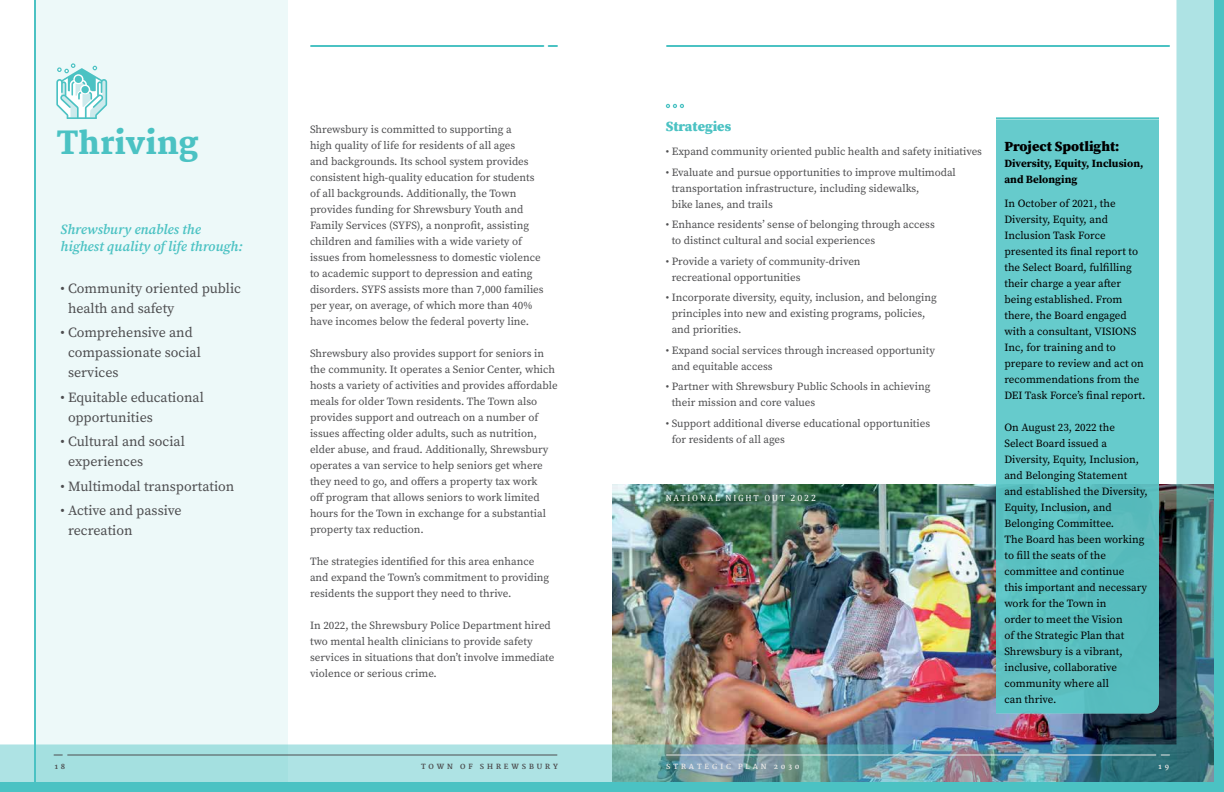
<style>
.page{position:relative;width:1224px;height:792px;background:#fff}
.page>*{position:absolute;margin:0;border:0;box-sizing:border-box;transform-origin:0 0}
.t1{font:800 31px "Martel";color:#4bc2c3}
.t2{font:14px/20px "Source Serif Pro";color:#4d4d4f}
.t3{font:italic 600 14px/17px "Source Serif Pro";color:#4bc2c3}
.t4{font:900 14px "Source Serif Pro";color:#000}
.t5{font:900 14px "Source Serif Pro";color:#4bc2c3}
.t6{font:11px/16px "Source Serif Pro";color:#4d4d4f}
.t7{font:11px/16px "Source Serif Pro";color:#000}
.t8{font:700 11px/16px "Source Serif Pro";color:#000}
.t9{font:9px "Cambria";letter-spacing:.2em;color:#fff}
.t10{font:800 7px "Martel";letter-spacing:.41em;color:#e6e6e5}
.t11{font:800 7px "Martel";letter-spacing:.41em;color:#4d4d4f}
</style>
<div class="page">
<svg style="left:0;top:0;width:612px;height:783px"></svg>
<div style="left:0;top:783px;width:612px;height:9px;background:#4bc2c3"></div>
<hr style="left:68px;top:755px;width:489px;height:1px;background:#4d4d4f">
<img style="left:612px;top:0;width:603px;height:783px">
<div style="left:1215px;top:0;width:9px;height:792px;background:#4bc2c3"></div>
<div style="left:612px;top:783px;width:612px;height:9px;background:#4bc2c3"></div>
<div style="left:657px;top:485px;width:168px;height:26px;background:#000;opacity:.75"></div>
<hr style="left:666px;top:755px;width:490px;height:1px;background:#e6e6e5">
<h1 class="t1" style="left:56px;top:126px;width:143px">Thriving</h1>
<p class="t3" style="left:60px;top:221px;width:184px">Shrewsbury enables the highest quality of life through:</p>
<p class="t2" style="left:68px;top:278px;width:174px;text-indent:-8px">• Community oriented public health and safety</p>
<p class="t2" style="left:68px;top:323px;width:134px;text-indent:-8px">• Comprehensive and compassionate social services</p>
<p class="t2" style="left:68px;top:387px;width:137px;text-indent:-8px">• Equitable educational opportunities</p>
<p class="t2" style="left:68px;top:432px;width:118px;text-indent:-8px">• Cultural and social experiences</p>
<p class="t2" style="left:60px;top:476px;width:175px">• Multimodal transportation</p>
<p class="t2" style="left:68px;top:501px;width:115px;text-indent:-8px">• Active and passive recreation</p>
<p class="t6" style="left:310px;top:122px;width:235px">Shrewsbury is committed to supporting a<br>high quality of life for residents of all ages<br>and backgrounds. Its school system provides consistent high-quality education for students of all backgrounds. Additionally, the Town provides funding for Shrewsbury Youth and Family Services (SYFS), a nonprofit, assisting children and families with a wide variety of issues from homelessness to domestic violence to academic support to depression and eating disorders. SYFS assists more than 7,000 families per year, on average, of which more than 40% have incomes below the federal poverty line.</p>
<p class="t6" style="left:310px;top:346px;width:249px">Shrewsbury also provides support for seniors in the community. It operates a Senior Center, which hosts a variety of activities and provides affordable meals for older Town residents. The Town also provides support and outreach on a number of issues affecting older adults, such as nutrition, elder abuse, and fraud. Additionally, Shrewsbury operates a van service to help seniors get where they need to go, and offers a property tax work<br>off program that allows seniors to work limited hours for the Town in exchange for a substantial property tax reduction.</p>
<p class="t6" style="left:310px;top:554px;width:241px">The strategies identified for this area enhance and expand the Town’s commitment to providing residents the support they need to thrive.</p>
<p class="t6" style="left:310px;top:618px;width:246px">In 2022, the Shrewsbury Police Department hired two mental health clinicians to provide safety services in situations that don’t involve immediate violence or serious crime.</p>
<p class="t11" style="left:55px;top:763px;width:12px">1 8</p>
<p class="t11" style="left:421px;top:763px;width:138px">TOWN OF SHREWSBURY</p>
<p class="t5" style="left:666px;top:117px;width:67px">Strategies</p>
<p class="t6" style="left:666px;top:143px;width:318px">• Expand community oriented public health and safety initiatives</p>
<p class="t6" style="left:672px;top:164px;width:286px;text-indent:-6px">• Evaluate and pursue opportunities to improve multimodal transportation infrastructure, including sidewalks,<br>bike lanes, and trails</p>
<p class="t6" style="left:672px;top:216px;width:265px;text-indent:-6px">• Enhance residents’ sense of belonging through access to distinct cultural and social experiences</p>
<p class="t6" style="left:672px;top:253px;width:190px;text-indent:-6px">• Provide a variety of community-driven recreational opportunities</p>
<p class="t6" style="left:672px;top:289px;width:267px;text-indent:-6px">• Incorporate diversity, equity, inclusion, and belonging principles into new and existing programs, policies, and priorities.</p>
<p class="t6" style="left:672px;top:342px;width:265px;text-indent:-6px">• Expand social services through increased opportunity and equitable access</p>
<p class="t6" style="left:672px;top:379px;width:260px;text-indent:-6px">• Partner with Shrewsbury Public Schools in achieving their mission and core values</p>
<p class="t6" style="left:672px;top:415px;width:260px;text-indent:-6px">• Support additional diverse educational opportunities for residents of all ages</p>
<p class="t9" style="left:666px;top:492px;width:152px">NATIONAL NIGHT OUT 2022</p>
<p class="t4" style="left:1004px;top:136px;width:117px">Project Spotlight:</p>
<p class="t8" style="left:1004px;top:155px;width:140px">Diversity, Equity, Inclusion, and Belonging</p>
<p class="t7" style="left:1004px;top:195px;width:142px">In October of 2021, the<br>Diversity, Equity, and<br>Inclusion Task Force presented its final report to the Select Board, fulfilling their charge a year after being established. From there, the Board engaged with a consultant, VISIONS<br>Inc, for training and to prepare to review and act on recommendations from the<br>DEI Task Force’s final report.</p>
<p class="t7" style="left:1004px;top:419px;width:145px">On August 23, 2022 the<br>Select Board issued a<br>Diversity, Equity, Inclusion, and Belonging Statement and established the Diversity,<br>Equity, Inclusion, and<br>Belonging Committee.<br>The Board has been working to fill the seats of the committee and continue<br>this important and necessary work for the Town in<br>order to meet the Vision<br>of the Strategic Plan that<br>Shrewsbury is a vibrant, inclusive, collaborative community where all<br>can thrive.</p>
<p class="t10" style="left:666px;top:763px;width:135px">STRATEGIC PLAN 2030</p>
<p class="t10" style="left:1159px;top:763px;width:12px">1 9</p>
</div>
